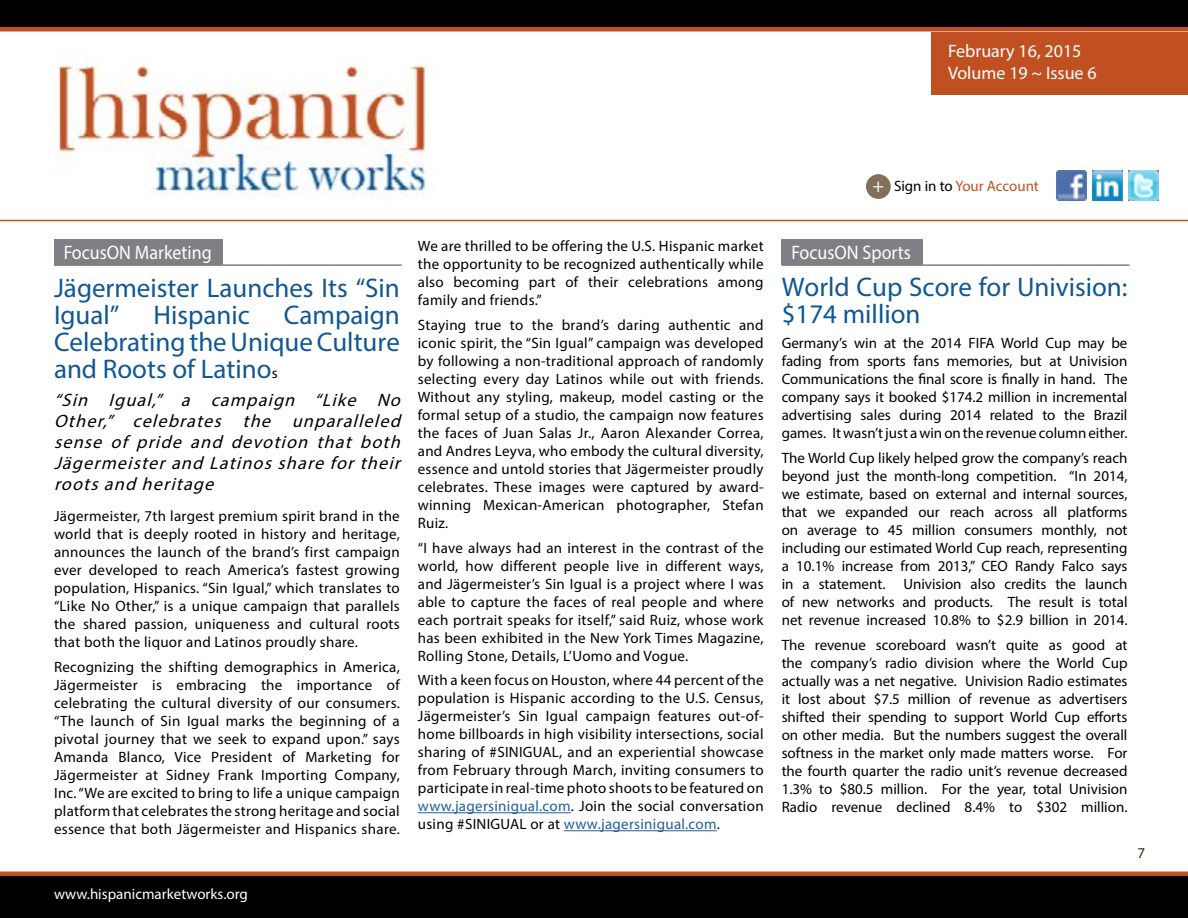
<style>
.page{position:relative;width:1188px;height:918px;background:#fff}
.page>*{position:absolute;margin:0;border:0;box-sizing:border-box;transform-origin:0 0}
.t1{font:27px/27px "Myriad Pro";color:#105794}
.t2{font:19.65px "Myriad Pro";color:#fff;scale:.92 1}
.t3{font:italic 18px/21px "Myriad Pro";color:#000;text-align:justify}
.t4{font:18px/21.6px "Myriad Pro";color:#fff}
.t5{font:15px/18px "Myriad Pro";letter-spacing:.02em;color:#000;text-align:justify}
.t6{font:15px "Myriad Pro";color:#fff}
.t7{font:15px "Myriad Pro";color:#c05021}
.t8{font:15px "Myriad Pro";color:#3f2100}
.s1{font-size:19.5px;color:#fff}
.s2{color:#000}
.s3{font-size:15px;color:#000}
.s4{color:#215e9e}
</style>
<div class="page">
<div style="left:0;top:874px;width:1188px;height:44px;background:#000"></div>
<hr style="left:0;top:872px;width:1188px;height:4px;background:#c05021">
<div style="left:0;top:27px;width:1188px;height:5px;background:#c05021"></div>
<div style="left:932px;top:32px;width:256px;height:62px;background:#c05021"></div>
<img style="left:1057px;top:170px;width:30px;height:30px">
<img style="left:1129px;top:170px;width:30px;height:30px">
<img style="left:1093px;top:170px;width:30px;height:30px">
<div style="left:866px;top:174px;width:25px;height:25px;background:#826f59;border-radius:50%"></div>
<div style="left:0;top:0;width:1188px;height:27px;background:#000"></div>
<hr style="left:0;top:220px;width:1188px;height:1px;background:#c05021">
<img style="left:54px;top:54px;width:381px;height:144px">
<div style="left:54px;top:240px;width:169px;height:25px;background:#807f83"></div>
<hr style="left:54px;top:264px;width:348px;height:2px;background:#807f83">
<hr style="left:418px;top:812px;width:153px;height:1px;background:#215e9e">
<hr style="left:564px;top:830px;width:153px;height:1px;background:#215e9e">
<div style="left:782px;top:240px;width:141px;height:25px;background:#807f83"></div>
<hr style="left:782px;top:264px;width:347px;height:2px;background:#807f83">
<p class="t4" style="left:948px;top:40px;width:150px">February 16, 2015<br>Volume 19 ~ Issue 6</p>
<p class="t7" style="left:872px;top:177px;width:168px"><span class="s1">+</span> <span class="s2">Sign in to</span> Your Account</p>
<h2 class="t2" style="left:64px;top:240px;width:163px">FocusON Marketing</h2>
<h1 class="t1" style="left:54px;top:274px;width:347px">Jägermeister Launches Its “Sin<br>Igual”</h1>
<h1 class="t1" style="left:54px;top:301px;width:347px;text-align:justify;text-indent:230px">Campaign Celebrating the Unique Culture and Roots of Latino<span class="s3">s</span></h1>
<p class="t3" style="left:54px;top:389px;width:353px">“Sin Igual,” a campaign “Like No Other,” celebrates the unparalleled sense of pride and devotion that both Jägermeisterand Latinosshare fortheir rootsand heritage</p>
<p class="t5" style="left:54px;top:507px;width:347px">Jägermeister, 7th largest premium spirit brand in the world that is deeply rooted in history and heritage, announces the launch of the brand’s first campaign ever developed to reach America’s fastest growing population, Hispanics. “Sin Igual,” which translates to “Like No Other,” is a unique campaign that parallels the shared passion, uniqueness and cultural roots that both the liquor and Latinos proudly share.</p>
<p class="t5" style="left:54px;top:658px;width:347px">Recognizing the shifting demographics in America, Jägermeister is embracing the importance of celebrating the cultural diversity of our consumers. “The launch of Sin Igual marks the beginning of a pivotal journey that we seek to expand upon.” says Amanda Blanco, Vice President of Marketing for Jägermeister at Sidney Frank Importing Company, Inc. “We are excited to bring to life a unique campaign platform that celebrates the strong heritage and social essence that both Jägermeister and Hispanics share.</p>
<h1 class="t1" style="left:153px;top:301px;width:98px">Hispanic</h1>
<p class="t5" style="left:418px;top:237px;width:347px">We are thrilled to be offering the U.S. Hispanic market the opportunity to be recognized authentically while also becoming part of their celebrations among family and friends.”</p>
<p class="t5" style="left:418px;top:315px;width:347px">Staying true to the brand’s daring authentic and iconic spirit, the “Sin Igual” campaign was developed by following a non-traditional approach of randomly selecting every day Latinos while out with friends.<br>Without any styling, makeup, model casting or the formal setup of a studio, the campaign now features the faces of Juan Salas Jr., Aaron Alexander Correa, and Andres Leyva, who embody the cultural diversity, essence and untold stories that Jägermeister proudly celebrates. These images were captured by award&shy;winning Mexican-American photographer, Stefan Ruiz.</p>
<p class="t5" style="left:418px;top:538px;width:347px">“I have always had an interest in the contrast of the world, how different people live in different ways, and Jägermeister’s Sin Igual is a project where I was able to capture the faces of real people and where each portrait speaks for itself,” said Ruiz, whose work has been exhibited in the New York Times Magazine, Rolling Stone, Details, L’Uomo and Vogue.</p>
<p class="t5" style="left:418px;top:671px;width:347px">With a keen focus on Houston, where 44 percent of the population is Hispanic according to the U.S. Census, Jägermeister’s Sin Igual campaign features out-of&shy;home billboards in high visibility intersections, social sharing of #SINIGUAL, and an experiential showcase from February through March, inviting consumers to participate in real-time photo shoots to be featured on <span class="s4">www.jagersinigual.com</span>. Join the social conversation using #SINIGUAL or at <span class="s4">www.jagersinigual.com</span>.</p>
<p class="t6" style="left:54px;top:884px;width:195px">www.hispanicmarketworks.org</p>
<h2 class="t2" style="left:791px;top:240px;width:132px">FocusON Sports</h2>
<h1 class="t1" style="left:782px;top:273px;width:347px">World Cup Score for Univision: $174 million</h1>
<p class="t5" style="left:782px;top:334px;width:347px">Germany’s win at the 2014 FIFA World Cup may be fading from sports fans memories, but at Univision Communications the final score is finally in hand. The company says it booked $174.2 million in incremental advertising sales during 2014 related to the Brazil games. It wasn’t just a win on the revenue column either.</p>
<p class="t5" style="left:782px;top:449px;width:347px">The World Cup likely helped grow the company’s reach beyond just the month-long competition. “In 2014, we estimate, based on external and internal sources, that we expanded our reach across all platforms on average to 45 million consumers monthly, not including our estimated World Cup reach, representing a 10.1% increase from 2013,” CEO Randy Falco says in a statement. Univision also credits the launch of new networks and products. The result is total net revenue increased 10.8% to $2.9 billion in 2014.</p>
<p class="t5" style="left:782px;top:635px;width:347px">The revenue scoreboard wasn’t quite as good at the company’s radio division where the World Cup actually was a net negative. Univision Radio estimates it lost about $7.5 million of revenue as advertisers shifted their spending to support World Cup efforts on other media. But the numbers suggest the overall softness in the market only made matters worse. For the fourth quarter the radio unit’s revenue decreased 1.3% to $80.5 million. For the year, total Univision Radio revenue declined 8.4% to $302 million.</p>
<p class="t8" style="left:1137px;top:844px;width:9px">7</p>
</div>
